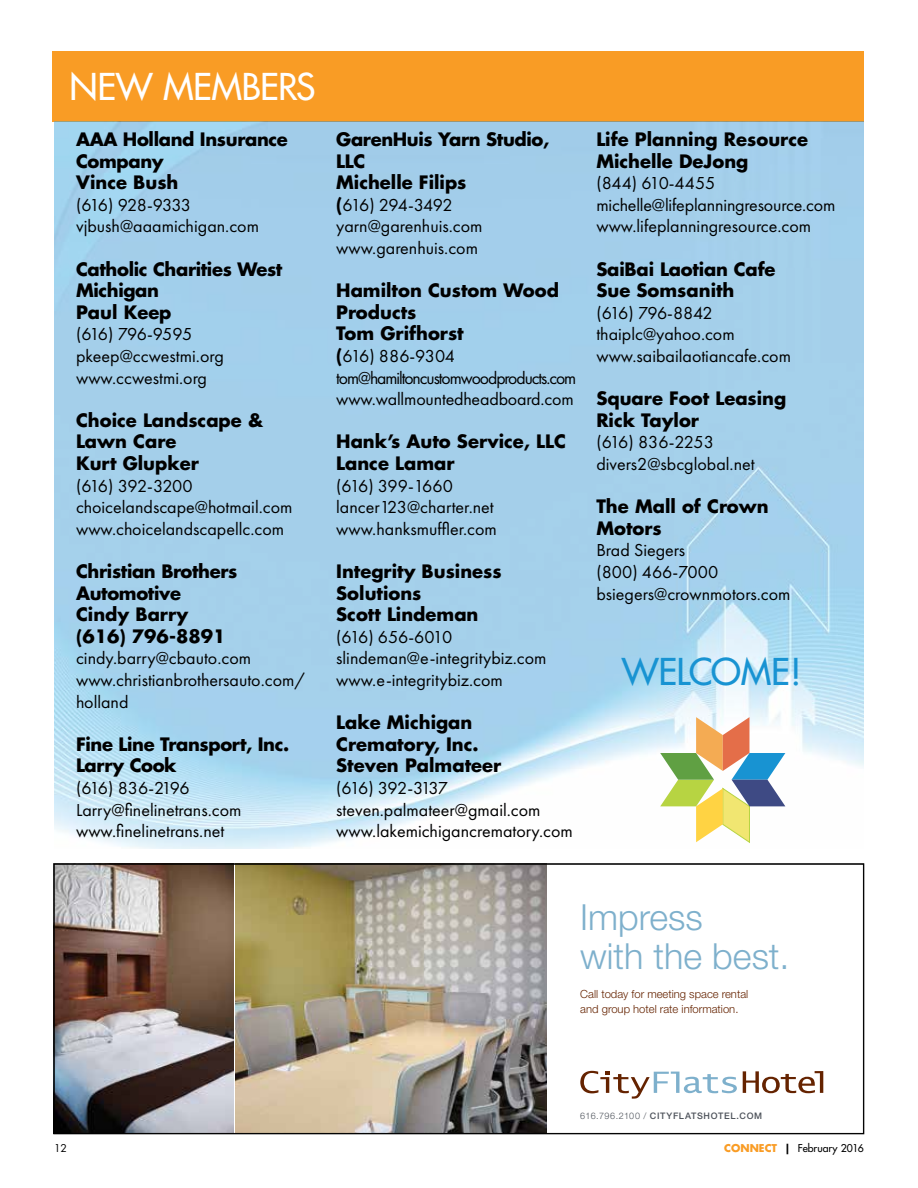
<style>
.page{position:relative;width:918px;height:1188px;background:#fff}
.page>*{position:absolute;margin:0;border:0;box-sizing:border-box;transform-origin:0 0}
.t1{font:300 36px/39px "Helvetica Neue LT Std";color:#7eb0cc}
.t2{font:36px "Futura";letter-spacing:-.015em;color:#fff}
.t3{font:36px "Futura";letter-spacing:-.015em;color:#1893d2}
.t4{font:18px/21.6px "Futura PT";color:#000}
.t5{font:700 18px/21.6px "Futura";color:#000}
.t6{font:700 18px/21.6px "Futura";letter-spacing:-.02em;color:#000}
.t7{font:18px/21.6px "Futura PT";letter-spacing:-.06em;color:#000}
.t8{font:300 11.25px/15px "Helvetica Neue LT Std";color:#652300}
.t9{font:10.5px "Futura";color:#000}
.t10{font:10.5px "Futura";color:#000}
.t11{font:500 9px "Helvetica Neue LT Std";letter-spacing:.075em;color:#4d525a}
.s1{font-family:"Futura";font-weight:700}
.s2{font-weight:300}
.s3{font-weight:700;color:#f99c25}
.s4{font-weight:700}
</style>
<div class="page">
<div style="left:53px;top:51px;width:811px;height:71px;background:#f99c25"></div>
<img style="left:54px;top:121px;width:810px;height:728px">
<svg style="left:660px;top:717px;width:125px;height:126px"></svg>
<img style="left:236px;top:866px;width:310px;height:266px">
<img style="left:56px;top:866px;width:178px;height:266px">
<svg style="left:743px;top:1071px;width:80px;height:22px"></svg>
<svg style="left:580px;top:1071px;width:157px;height:28px"></svg>
<h1 class="t2" style="left:70px;top:64px;width:248px">NEW MEMBERS</h1>
<p class="t6" style="left:76px;top:128px;width:213px">AAA Holland Insurance<br>Company<br>Vince Bush</p>
<p class="t4" style="left:76px;top:194px;width:184px">(616) 928-9333 vjbush@aaamichigan.com</p>
<p class="t6" style="left:76px;top:258px;width:208px">Catholic Charities West<br>Michigan<br>Paul Keep</p>
<p class="t4" style="left:76px;top:323px;width:149px">(616) 796-9595 pkeep@ccwestmi.org www.ccwestmi.org</p>
<p class="t5" style="left:76px;top:409px;width:189px">Choice Landscape &amp;<br>Lawn Care<br>Kurt Glupker</p>
<p class="t4" style="left:76px;top:475px;width:218px">(616) 392-3200 choicelandscape@hotmail.com www.choicelandscapellc.com</p>
<p class="t6" style="left:76px;top:560px;width:163px">Christian Brothers<br>Automotive<br>Cindy Barry (616) 796-8891</p>
<p class="t4" style="left:76px;top:647px;width:231px">cindy.barry@cbauto.com www.christianbrothersauto.com/ holland</p>
<p class="t6" style="left:76px;top:733px;width:215px">Fine Line Transport, Inc.<br>Larry Cook</p>
<p class="t4" style="left:76px;top:777px;width:167px">(616) 836-2196<br>Larry@finelinetrans.com www.finelinetrans.net</p>
<p class="t6" style="left:336px;top:128px;width:214px">GarenHuis Yarn Studio,<br>LLC<br>Michelle Filips</p>
<p class="t4" style="left:336px;top:194px;width:148px"><span class="s1">(</span>616) 294-3492 yarn@garenhuis.com www.garenhuis.com</p>
<p class="t5" style="left:336px;top:279px;width:224px">Hamilton Custom Wood<br>Products<br>Tom Grifhorst</p>
<p class="t7" style="left:336px;top:345px;width:242px"><span class="s1">(</span>616) 886-9304 tom@hamiltoncustomwoodproducts.com www.wallmountedheadboard.com</p>
<p class="t5" style="left:336px;top:431px;width:231px">Hank’s Auto Service, LLC<br>Lance Lamar</p>
<p class="t4" style="left:336px;top:475px;width:162px">(616) 399-1660 lancer123@charter.net www.hanksmuffler.com</p>
<p class="t5" style="left:336px;top:560px;width:167px">Integrity Business<br>Solutions<br>Scott Lindeman</p>
<p class="t4" style="left:336px;top:626px;width:212px">(616) 656-6010 slindeman@e-integritybiz.com www.e-integritybiz.com</p>
<p class="t5" style="left:336px;top:711px;width:167px">Lake Michigan<br>Crematory, Inc.<br>Steven Palmateer</p>
<p class="t4" style="left:336px;top:777px;width:238px">(616) 392-3137 steven.palmateer@gmail.com www.lakemichigancrematory.com</p>
<p class="t5" style="left:596px;top:128px;width:213px">Life Planning Resource<br>Michelle DeJong</p>
<p class="t4" style="left:596px;top:172px;width:241px">(844) 610-4455 michelle@lifeplanningresource.com www.lifeplanningresource.com</p>
<p class="t5" style="left:596px;top:258px;width:181px">SaiBai Laotian Cafe<br>Sue Somsanith</p>
<p class="t4" style="left:596px;top:302px;width:196px">(616) 796-8842 thaiplc@yahoo.com www.saibailaotiancafe.com</p>
<p class="t5" style="left:596px;top:387px;width:191px">Square Foot Leasing<br>Rick Taylor</p>
<p class="t4" style="left:596px;top:431px;width:160px">(616) 836-2253 divers2@sbcglobal.net</p>
<p class="t5" style="left:596px;top:495px;width:174px">The Mall of Crown<br>Motors</p>
<p class="t4" style="left:596px;top:539px;width:196px">Brad Siegers<br>(800) 466-7000 bsiegers@crownmotors.com</p>
<h1 class="t3" style="left:622px;top:649px;width:181px">WELCOME!</h1>
<h1 class="t1" style="left:580px;top:897px;width:211px">Impress<br>with the best.</h1>
<p class="t8" style="left:580px;top:986px;width:169px">Call today for meeting space rental and group hotel rate information.</p>
<p class="t11" style="left:580px;top:1110px;width:183px"><span class="s2">616.796.2100 /</span> CITYFLATSHOTEL.COM</p>
<p class="t10" style="left:54px;top:1142px;width:14px">12</p>
<p class="t9" style="left:724px;top:1142px;width:141px"><span class="s3">CONNECT</span> <span class="s4">|</span> February 2016</p>
</div>
